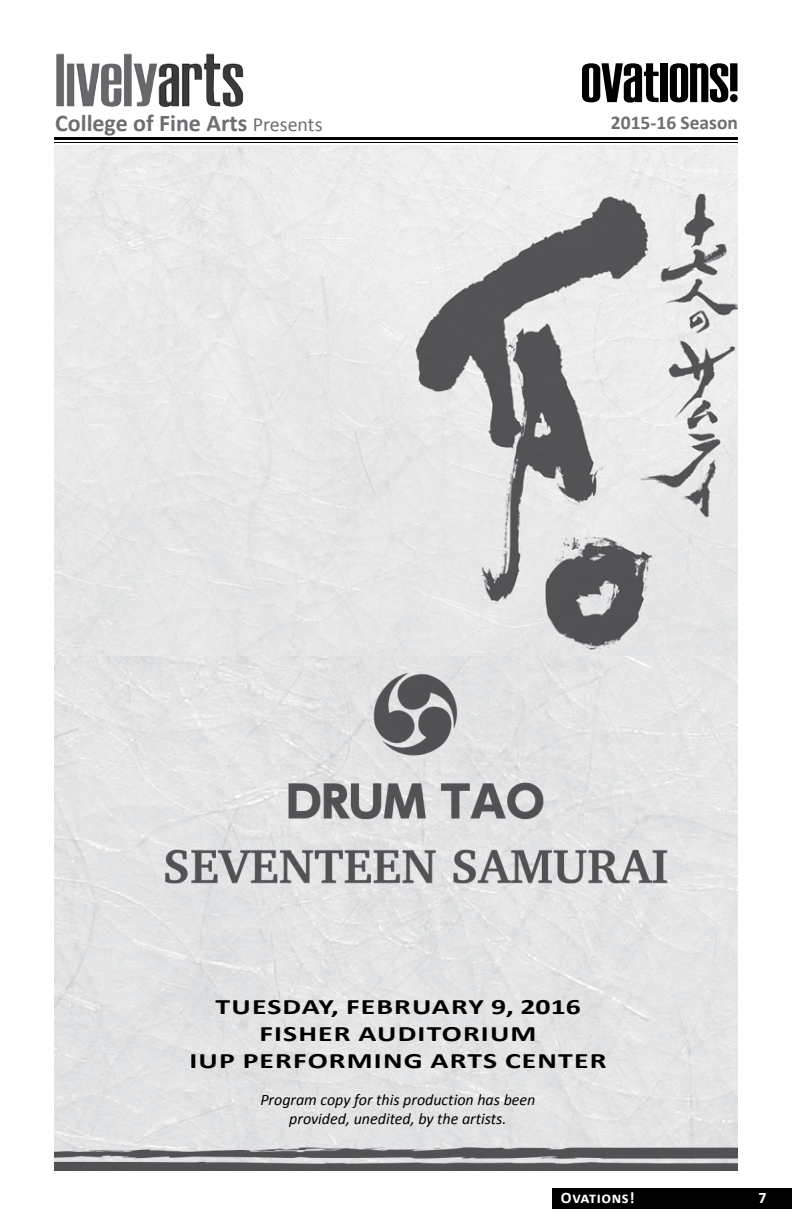
<style>
.page{position:relative;width:792px;height:1224px;background:#fff}
.page>*{position:absolute;margin:0;border:0;box-sizing:border-box;transform-origin:0 0}
.t1{font:700 24px "Calibri";color:#6d6e71}
.t2{font:700 22px/27px "Calibri";letter-spacing:.04em;color:#000;text-align:center;scale:1.35 1}
.t3{font:700 19.6px "Calibri";color:#6d6e71}
.t4{font:italic 16px/19.2px "Calibri";color:#000;text-align:center}
.t5{font:700 16px "Calibri";letter-spacing:.04em;color:#fff}
.s1{font-weight:400;font-size:20px}
</style>
<div class="page">
<div style="left:553px;top:1188px;width:239px;height:21px;background:#000"></div>
<svg style="left:582px;top:63px;width:77px;height:40px"></svg>
<div style="left:661px;top:63px;width:7px;height:39px;background:#000"></div>
<svg style="left:670px;top:63px;width:68px;height:39px"></svg>
<hr style="left:54px;top:137px;width:684px;height:3px;background:#000">
<hr style="left:54px;top:142px;width:684px;height:1px;background:#000">
<img style="left:56px;top:53px;width:188px;height:54px">
<img style="left:54px;top:145px;width:684px;height:511px">
<img style="left:54px;top:656px;width:684px;height:515px">
<h1 class="t1" style="left:55px;top:108px;width:269px">College of Fine Arts <span class="s1">Presents</span></h1>
<p class="t3" style="left:611px;top:110px;width:129px">2015-16 Season</p>
<h2 class="t2" style="left:189px;top:992px;width:310px">TUESDAY, FEBRUARY 9, 2016<br>FISHER AUDITORIUM<br>IUP PERFORMING ARTS CENTER</h2>
<p class="t4" style="left:260px;top:1089px;width:277px">Program copy for this production has been provided, unedited, by the artists.</p>
<p class="t5" style="left:561px;top:1187px;width:75px">Ovations!</p>
<p class="t5" style="left:758px;top:1187px;width:10px">7</p>
</div>
